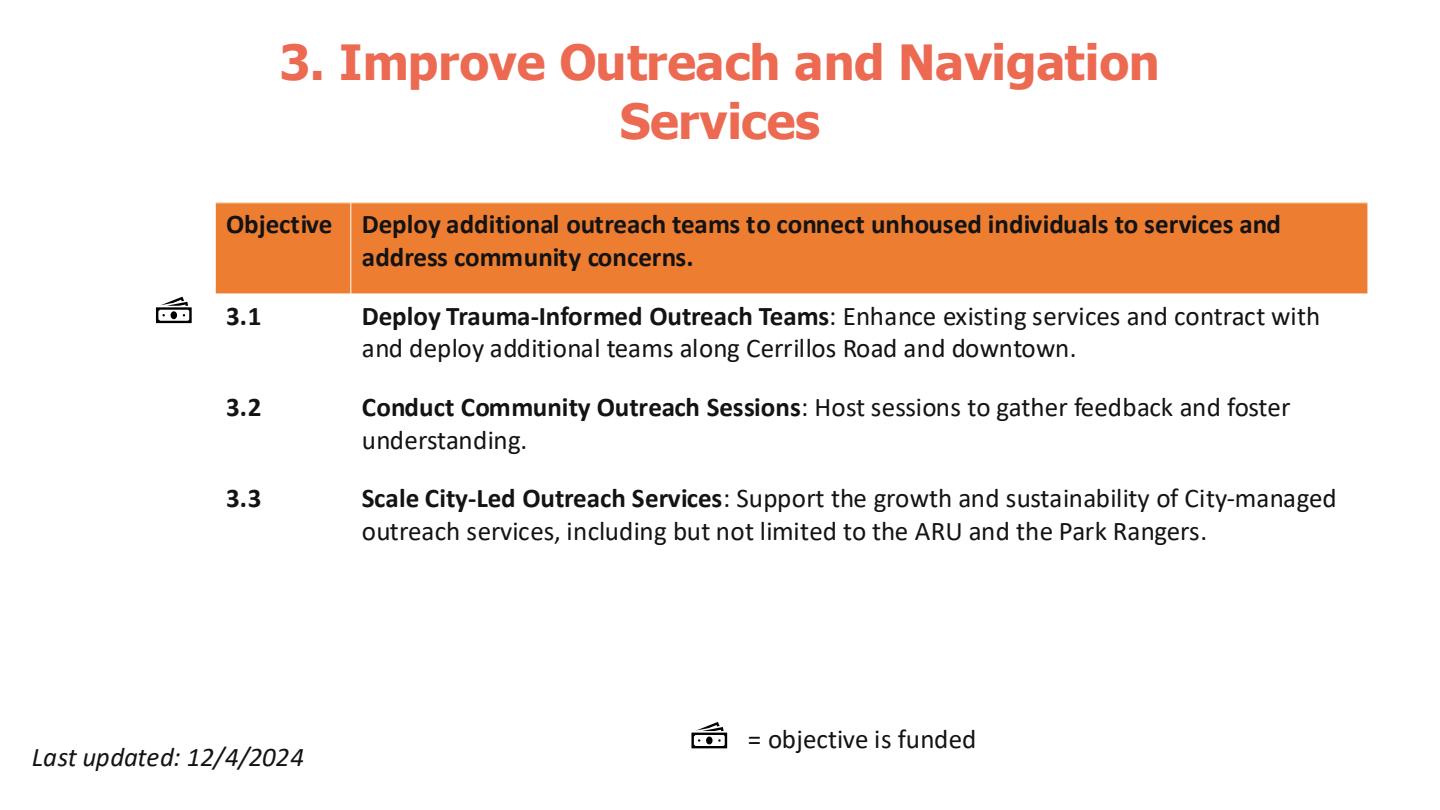
<style>
.page{position:relative;width:1440px;height:810px;background:#fff}
.page>*{position:absolute;margin:0;border:0;box-sizing:border-box;transform-origin:0 0}
.t1{font:700 48.45px/58.7px "Tahoma";color:#ec6a52;text-align:center}
.t2{font:27px/32.7px "Calibri";color:#131313}
.t3{font:700 27px/32.7px "Calibri";color:#131313}
.t4{font:italic 27px "Calibri";letter-spacing:-.01em;color:#131313}
.s1{font-weight:700}
</style>
<div class="page">
<div style="left:215px;top:203px;width:136px;height:91px;background:#ed7d31"></div>
<div style="left:351px;top:203px;width:1017px;height:91px;background:#ed7d31"></div>
<hr style="left:350px;top:202px;width:1px;height:366px;background:#fff">
<hr style="left:215px;top:202px;width:1px;height:366px;background:#fff">
<svg style="left:156px;top:297px;width:36px;height:26px"></svg>
<svg style="left:691px;top:722px;width:36px;height:26px"></svg>
<p class="t1" style="left:280px;top:32px;width:882px">3. Improve Outreach and Navigation<br>Services</p>
<p class="t3" style="left:226px;top:207px;width:108px">Objective</p>
<p class="t3" style="left:362px;top:207px;width:921px">Deploy additional outreach teams to connect unhoused individuals to services and address community concerns.</p>
<p class="t3" style="left:226px;top:299px;width:37px">3.1</p>
<p class="t2" style="left:362px;top:299px;width:960px"><span class="s1">Deploy Trauma-Informed Outreach Teams</span>: Enhance existing services and contract with and deploy additional teams along Cerrillos Road and downtown.</p>
<p class="t3" style="left:226px;top:390px;width:37px">3.2</p>
<p class="t2" style="left:362px;top:390px;width:930px"><span class="s1">Conduct Community Outreach Sessions</span>: Host sessions to gather feedback and foster understanding.</p>
<p class="t3" style="left:226px;top:481px;width:37px">3.3</p>
<p class="t2" style="left:362px;top:481px;width:976px"><span class="s1">Scale City-Led Outreach Services</span>: Support the growth and sustainability of City-managed outreach services, including but not limited to the ARU and the Park Rangers.</p>
<p class="t4" style="left:32px;top:741px;width:274px">Last updated: 12/4/2024</p>
<p class="t2" style="left:748px;top:722px;width:230px">= objective is funded</p>
</div>
